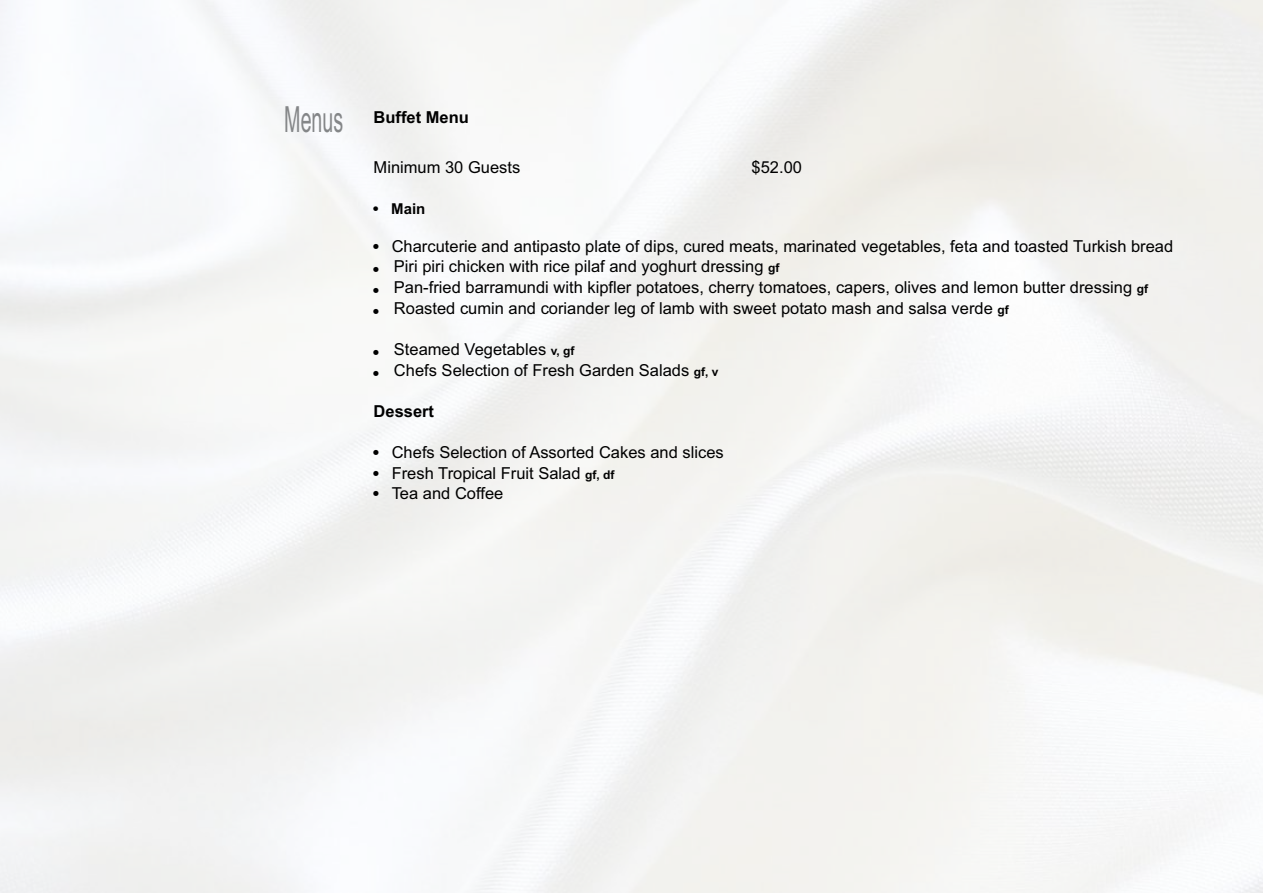
<style>
.page{position:relative;width:1263px;height:893px;background:#fff}
.page>*{position:absolute;margin:0;border:0;box-sizing:border-box;transform-origin:0 0}
.t1{font:16.5px/20.7px "Arial";color:#000}
.t2{font:700 16.5px "Arial";color:#000}
.t3{font:700 15px "Arial";color:#000}
.s1{font-family:"Arial Narrow";font-weight:400;font-size:36px;color:#848688}
.s2{font-weight:700;font-size:12px}
</style>
<div class="page">
<svg style="left:374px;top:267px;width:5px;height:5px"></svg>
<svg style="left:374px;top:491px;width:5px;height:5px"></svg>
<p class="t2" style="left:284px;top:111px;width:186px"><span class="s1">Menus</span> Buffet Menu</p>
<p class="t1" style="left:374px;top:158px;width:148px">Minimum 30 Guests</p>
<p class="t1" style="left:752px;top:158px;width:52px">$52.00</p>
<p class="t3" style="left:391px;top:203px;width:36px">Main</p>
<p class="t1" style="left:392px;top:237px;width:783px">Charcuterie and antipasto plate of dips, cured meats, marinated vegetables, feta and toasted Turkish bread Piri piri chicken with rice pilaf and yoghurt dressing <span class="s2">gf<br></span>Pan-fried barramundi with kipfler potatoes, cherry tomatoes, capers, olives and lemon butter dressing <span class="s2">gf </span>Roasted cumin and coriander leg of lamb with sweet potato mash and salsa verde <span class="s2">gf</span></p>
<p class="t1" style="left:394px;top:340px;width:326px">Steamed Vegetables <span class="s2">v, gf<br></span>Chefs Selection of Fresh Garden Salads <span class="s2">gf, v</span></p>
<p class="t2" style="left:374px;top:405px;width:62px">Dessert</p>
<p class="t1" style="left:392px;top:443px;width:333px">Chefs Selection of Assorted Cakes and slices<br>Fresh Tropical Fruit Salad <span class="s2">gf, df<br></span>Tea and Coffee</p>
</div>
